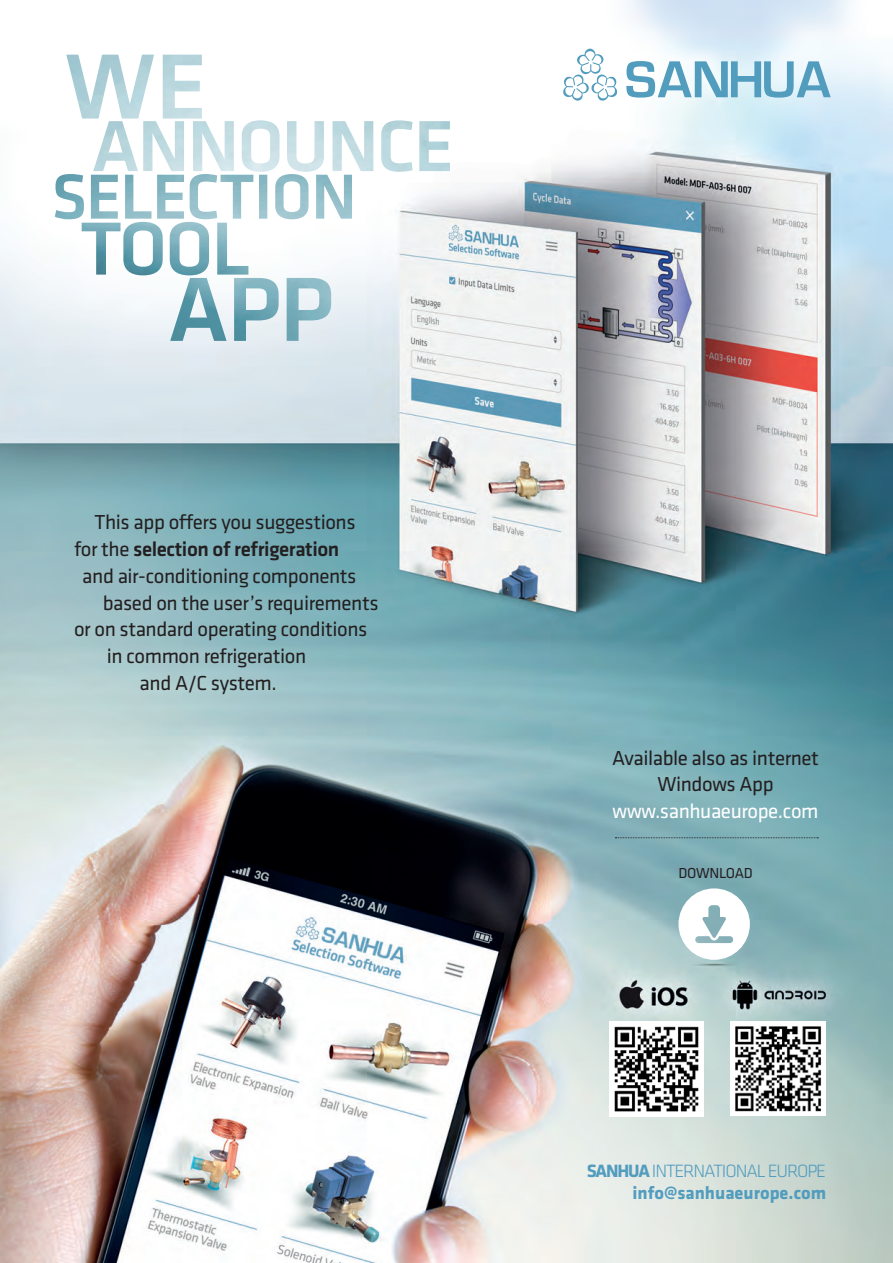
<style>
.page{position:relative;width:893px;height:1263px;background:#fff}
.page>*{position:absolute;margin:0;border:0;box-sizing:border-box;transform-origin:0 0}
.t1{font:21px/26.7px "Klavika";letter-spacing:-.02em;color:#231f20;text-align:center}
.t2{font:500 21px "Klavika";letter-spacing:-.02em;color:#231f20}
.t3{font:21px "Klavika";letter-spacing:-.02em;color:#fff}
.t4{font:300 18.45px "Klavika";letter-spacing:-.06em;color:#529cbe}
.t5{font:700 18.45px "Klavika";color:#529cbe}
.t6{font:15px "Klavika";letter-spacing:-.02em;color:#231f20}
.s1{font-weight:400}
.s2{font-weight:700}
</style>
<div class="page">
<img style="left:0;top:0;width:893px;height:1263px">
<img style="left:170px;top:278px;width:161px;height:63px">
<img style="left:82px;top:222px;width:166px;height:53px">
<img style="left:55px;top:174px;width:297px;height:45px">
<img style="left:93px;top:120px;width:357px;height:52px">
<img style="left:66px;top:55px;width:136px;height:64px">
<svg style="left:626px;top:61px;width:205px;height:37px"></svg>
<svg style="left:563px;top:49px;width:54px;height:52px"></svg>
<svg style="left:678px;top:888px;width:72px;height:72px"></svg>
<img style="left:609px;top:1021px;width:95px;height:95px">
<img style="left:731px;top:1021px;width:94px;height:95px">
<svg style="left:615px;top:837px;width:203px;height:1px"></svg>
<p class="t1" style="left:95px;top:510px;width:263px">This app offers you suggestions</p>
<p class="t2" style="left:74px;top:538px;width:267px"><span class="s1">for the</span> selection of refrigeration</p>
<p class="t1" style="left:82px;top:563px;width:276px">and air-conditioning components</p>
<p class="t1" style="left:103px;top:590px;width:277px">based on the user’s requirements</p>
<p class="t1" style="left:74px;top:616px;width:295px">or on standard operating conditions</p>
<p class="t1" style="left:107px;top:643px;width:201px">in common refrigeration</p>
<p class="t1" style="left:140px;top:670px;width:139px">and A/C system.</p>
<p class="t1" style="left:612px;top:745px;width:208px">Available also as internet<br>Windows App</p>
<p class="t3" style="left:613px;top:800px;width:207px">www.sanhuaeurope.com</p>
<p class="t6" style="left:678px;top:865px;width:76px">DOWNLOAD</p>
<p class="t4" style="left:587px;top:1161px;width:241px"><span class="s2">SANHUA</span> INTERNATIONAL EUROPE</p>
<p class="t5" style="left:633px;top:1183px;width:195px">info@sanhuaeurope.com</p>
</div>
